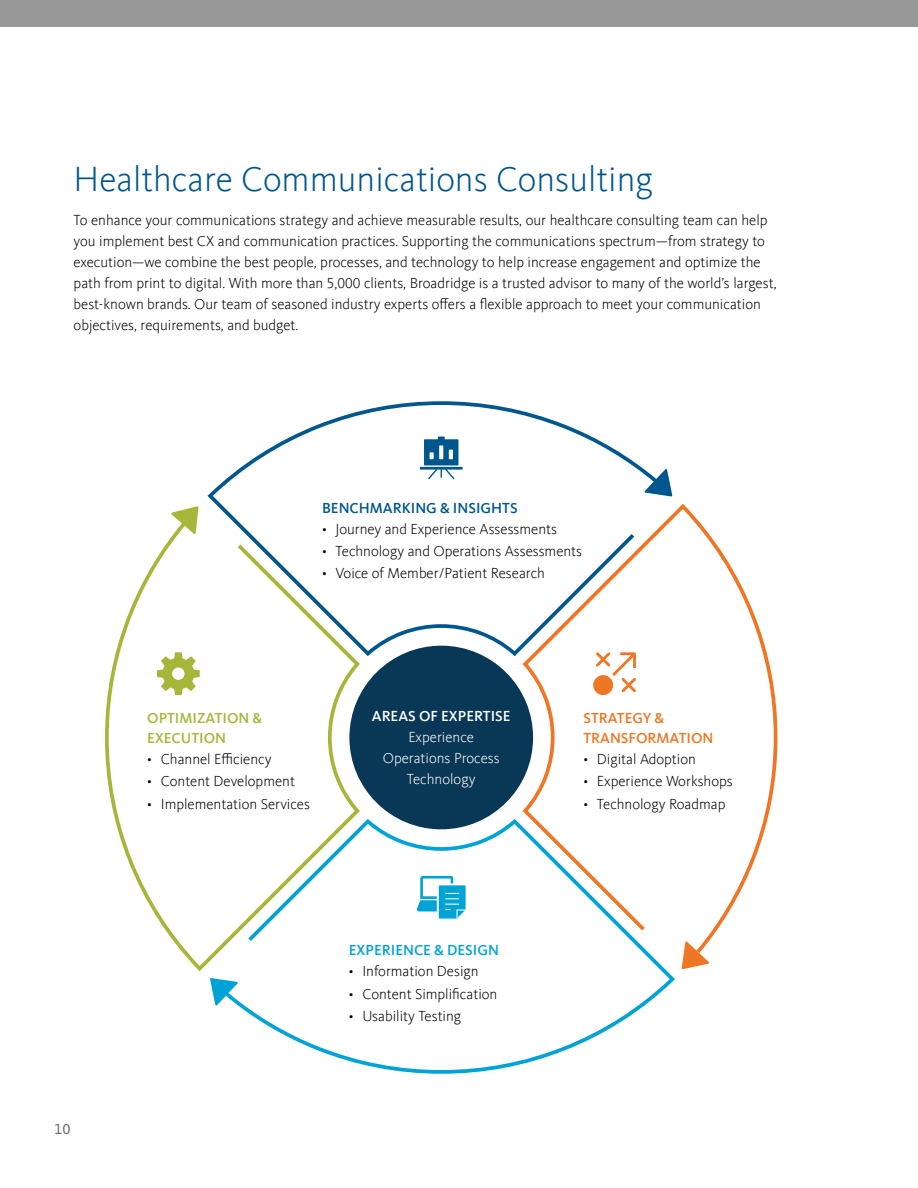
<style>
.page{position:relative;width:918px;height:1188px;background:#fff}
.page>*{position:absolute;margin:0;border:0;box-sizing:border-box;transform-origin:0 0}
.t1{font:300 36px "Kievit Offc";color:#00578e}
.t2{font:300 15px/21px "Kievit Offc";color:#000}
.t3{font:300 15px/21px "Kievit Offc";color:#fff;text-align:center}
.t4{font:500 15px/19.5px "Kievit Offc";color:#ee7625}
.t5{font:500 15px/19.5px "Kievit Offc";color:#a7b539}
.t6{font:500 15px "Kievit Offc";color:#00578e}
.t7{font:500 15px "Kievit Offc";color:#00a3d6}
.t8{font:500 15px "Kievit Offc";color:#fff}
.t9{font:15px "Kievit Offc";color:#6d6e6e}
</style>
<div class="page">
<div style="left:349px;top:646px;width:184px;height:183px;background:#093756;border-radius:50%"></div>
<div style="left:0;top:0;width:918px;height:27px;background:#989899"></div>
<svg style="left:207px;top:401px;width:438px;height:255px"></svg>
<svg style="left:238px;top:819px;width:437px;height:255px"></svg>
<svg style="left:523px;top:504px;width:254px;height:449px"></svg>
<svg style="left:105px;top:522px;width:255px;height:449px"></svg>
<svg style="left:171px;top:506px;width:27px;height:28px"></svg>
<svg style="left:645px;top:469px;width:27px;height:28px"></svg>
<svg style="left:682px;top:941px;width:27px;height:28px"></svg>
<svg style="left:210px;top:978px;width:28px;height:28px"></svg>
<h1 class="t1" style="left:74px;top:159px;width:581px">Healthcare Communications Consulting</h1>
<p class="t2" style="left:74px;top:210px;width:705px">To enhance your communications strategy and achieve measurable results, our healthcare consulting team can help you implement best CX and communication practices. Supporting the communications spectrum—from strategy to execution—we combine the best people, processes, and technology to help increase engagement and optimize the path from print to digital. With more than 5,000 clients, Broadridge is a trusted advisor to many of the world’s largest, best-known brands. Our team of seasoned industry experts offers a flexible approach to meet your communication objectives, requirements, and budget.</p>
<p class="t9" style="left:54px;top:1121px;width:18px">10</p>
<p class="t6" style="left:322px;top:499px;width:197px">BENCHMARKING &amp; INSIGHTS</p>
<p class="t2" style="left:322px;top:518px;width:236px">• Journey and Experience Assessments</p>
<p class="t2" style="left:322px;top:541px;width:262px">• Technology and Operations Assessments</p>
<p class="t2" style="left:322px;top:563px;width:224px">• Voice of Member/Patient Research</p>
<p class="t5" style="left:147px;top:709px;width:117px">OPTIMIZATION &amp;<br>EXECUTION</p>
<p class="t2" style="left:147px;top:749px;width:126px">• Channel Efficiency</p>
<p class="t2" style="left:147px;top:771px;width:149px">• Content Development</p>
<p class="t2" style="left:147px;top:793px;width:164px">• Implementation Services</p>
<p class="t8" style="left:372px;top:707px;width:140px">AREAS OF EXPERTISE</p>
<p class="t3" style="left:383px;top:727px;width:118px">Experience<br>Operations Process<br>Technology</p>
<p class="t4" style="left:583px;top:709px;width:132px">STRATEGY &amp;<br>TRANSFORMATION</p>
<p class="t2" style="left:583px;top:749px;width:114px">• Digital Adoption</p>
<p class="t2" style="left:583px;top:771px;width:151px">• Experience Workshops</p>
<p class="t2" style="left:583px;top:793px;width:143px">• Technology Roadmap</p>
<p class="t7" style="left:349px;top:942px;width:152px">EXPERIENCE &amp; DESIGN</p>
<p class="t2" style="left:349px;top:961px;width:131px">• Information Design</p>
<p class="t2" style="left:349px;top:983px;width:150px">• Content Simplification</p>
<p class="t2" style="left:349px;top:1006px;width:114px">• Usability Testing</p>
</div>
